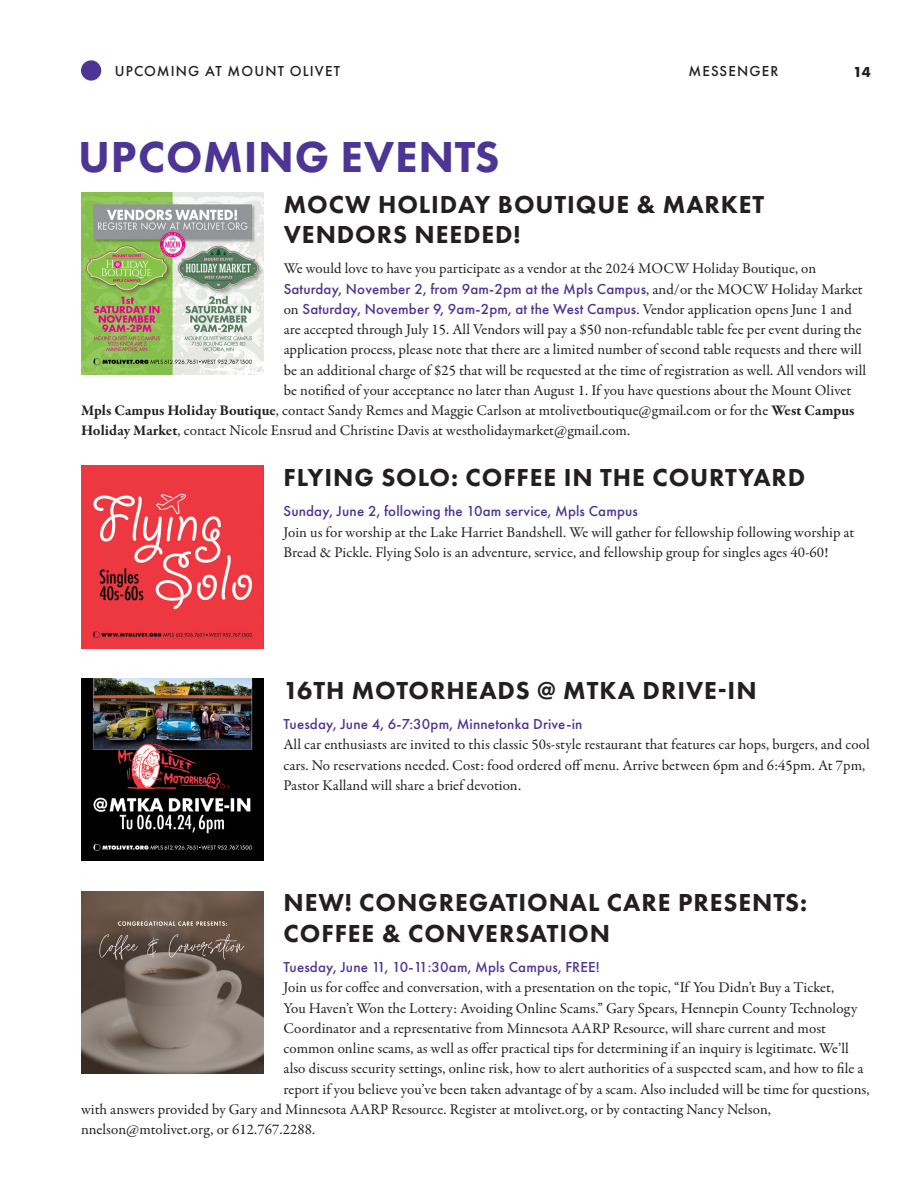
<style>
.page{position:relative;width:918px;height:1188px;background:#fff}
.page>*{position:absolute;margin:0;border:0;box-sizing:border-box;transform-origin:0 0}
.t1{font:800 45px "Futura PT";letter-spacing:.015em;color:#4d3595}
.t2{font:800 25.5px/30.3px "Futura PT";letter-spacing:.035em;color:#231f20}
.t3{font:15px/20.2px "Garamond Premr Pro";letter-spacing:.005em;color:#231f20}
.t4{font:500 15px "Futura PT";letter-spacing:.01em;color:#4d3595}
.t5{font:500 15px "Futura PT";letter-spacing:.075em;color:#231f20}
.t6{font:700 15px "Futura PT";color:#231f20}
.s1{font-family:"Garamond Premr Pro";font-weight:400;color:#231f20}
.s2{font-weight:700}
</style>
<div class="page">
<div style="left:81px;top:60px;width:20px;height:21px;background:#4d3595;border-radius:50%"></div>
<img style="left:81px;top:678px;width:182px;height:183px">
<img style="left:81px;top:466px;width:182px;height:182px">
<img style="left:81px;top:891px;width:182px;height:182px">
<img style="left:81px;top:192px;width:182px;height:183px">
<p class="t5" style="left:115px;top:62px;width:227px">UPCOMING AT MOUNT OLIVET</p>
<p class="t5" style="left:688px;top:62px;width:91px">MESSENGER</p>
<p class="t6" style="left:853px;top:62px;width:19px">14</p>
<p class="t1" style="left:78px;top:129px;width:423px">UPCOMING EVENTS</p>
<p class="t2" style="left:284px;top:189px;width:482px">MOCW HOLIDAY BOUTIQUE &amp; MARKET<br>VENDORS NEEDED!</p>
<p class="t3" style="left:284px;top:259px;width:534px">We would love to have you participate as a vendor at the 2024 MOCW Holiday Boutique, on</p>
<p class="t4" style="left:284px;top:280px;width:581px">Saturday, November 2, from 9am-2pm at the Mpls Campus<span class="s1">, and/or the MOCW Holiday Market</span></p>
<p class="t4" style="left:284px;top:300px;width:570px"><span class="s1">on</span> Saturday, November 9, 9am-2pm, at the West Campus<span class="s1">. Vendor application opens June 1 and</span></p>
<p class="t3" style="left:284px;top:320px;width:580px">are accepted through July 15. All Vendors will pay a $50 non-refundable table fee per event during the</p>
<p class="t3" style="left:284px;top:340px;width:580px">application process, please note that there are a limited number of second table requests and there will</p>
<p class="t3" style="left:284px;top:360px;width:584px">be an additional charge of $25 that will be requested at the time of registration as well. All vendors will</p>
<p class="t3" style="left:284px;top:380px;width:569px">be notified of your acceptance no later than August 1. If you have questions about the Mount Olivet</p>
<p class="t3" style="left:81px;top:401px;width:775px"><span class="s2">Mpls Campus Holiday Boutique</span>, contact Sandy Remes and Maggie Carlson at mtolivetboutique@gmail.com or for the <span class="s2">West Campus</span></p>
<p class="t3" style="left:81px;top:421px;width:551px"><span class="s2">Holiday Market</span>, contact Nicole Ensrud and Christine Davis at westholidaymarket@gmail.com.</p>
<p class="t2" style="left:284px;top:462px;width:523px">FLYING SOLO: COFFEE IN THE COURTYARD</p>
<p class="t4" style="left:284px;top:502px;width:356px">Sunday, June 2, following the 10am service, Mpls Campus</p>
<p class="t3" style="left:284px;top:522px;width:572px">Join us for worship at the Lake Harriet Bandshell. We will gather for fellowship following worship at<br>Bread &amp; Pickle. Flying Solo is an adventure, service, and fellowship group for singles ages 40-60!</p>
<p class="t2" style="left:284px;top:675px;width:475px">16TH MOTORHEADS @ MTKA DRIVE-IN</p>
<p class="t4" style="left:284px;top:715px;width:300px">Tuesday, June 4, 6-7:30pm, Minnetonka Drive-in</p>
<p class="t3" style="left:284px;top:735px;width:588px">All car enthusiasts are invited to this classic 50s-style restaurant that features car hops, burgers, and cool cars. No reservations needed. Cost: food ordered off menu. Arrive between 6pm and 6:45pm. At 7pm,<br>Pastor Kalland will share a brief devotion.</p>
<p class="t2" style="left:284px;top:887px;width:525px">NEW! CONGREGATIONAL CARE PRESENTS:</p>
<p class="t2" style="left:284px;top:918px;width:328px">COFFEE &amp; CONVERSATION</p>
<p class="t4" style="left:284px;top:958px;width:318px">Tuesday, June 11, 10-11:30am, Mpls Campus, FREE!</p>
<p class="t3" style="left:284px;top:978px;width:552px">Join us for coffee and conversation, with a presentation on the topic, “If You Didn’t Buy a Ticket,</p>
<p class="t3" style="left:284px;top:998px;width:575px">You Haven’t Won the Lottery: Avoiding Online Scams.” Gary Spears, Hennepin County Technology</p>
<p class="t3" style="left:284px;top:1018px;width:544px">Coordinator and a representative from Minnesota AARP Resource, will share current and most</p>
<p class="t3" style="left:284px;top:1039px;width:567px">common online scams, as well as offer practical tips for determining if an inquiry is legitimate. We’ll</p>
<p class="t3" style="left:284px;top:1059px;width:581px">also discuss security settings, online risk, how to alert authorities of a suspected scam, and how to file a</p>
<p class="t3" style="left:284px;top:1079px;width:587px">report if you believe you’ve been taken advantage of by a scam. Also included will be time for questions,</p>
<p class="t3" style="left:81px;top:1099px;width:691px">with answers provided by Gary and Minnesota AARP Resource. Register at mtolivet.org, or by contacting Nancy Nelson,</p>
<p class="t3" style="left:81px;top:1120px;width:236px">nnelson@mtolivet.org, or 612.767.2288.</p>
</div>
